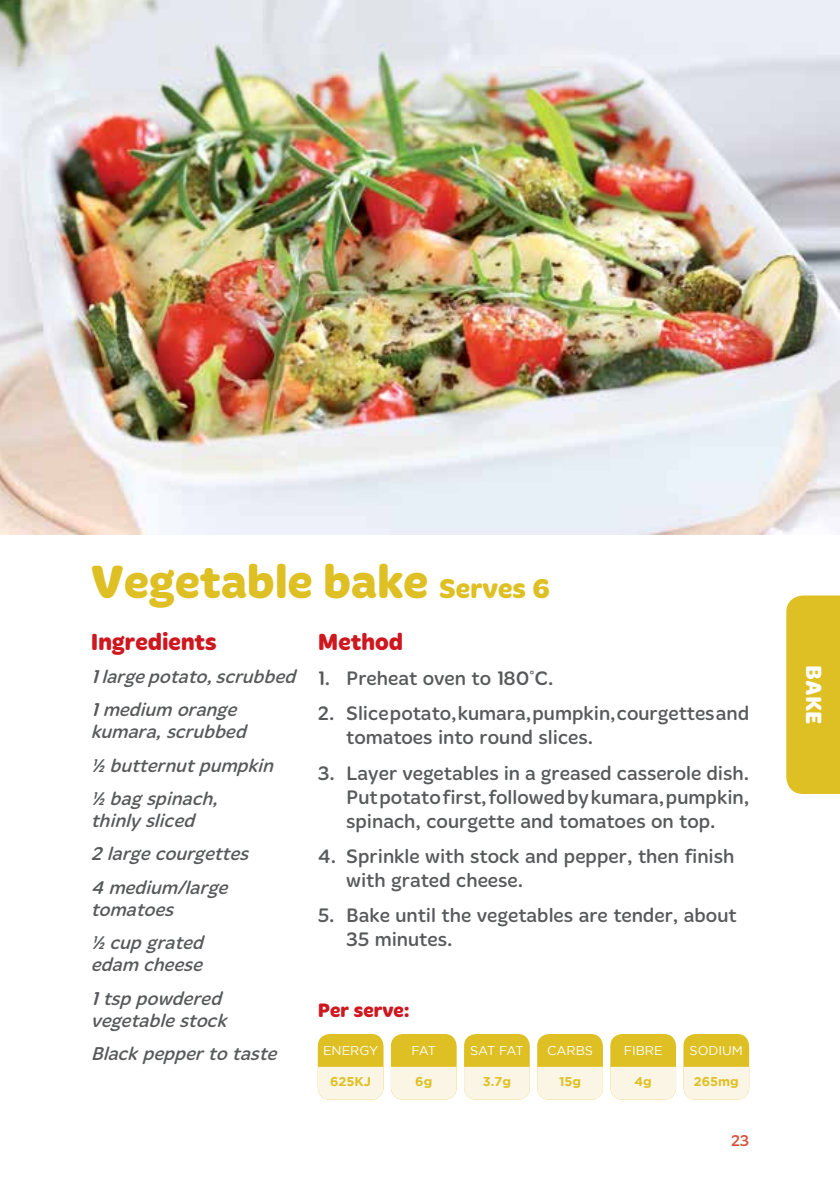
<style>
.page{position:relative;width:840px;height:1191px;background:#fff}
.page>*{position:absolute;margin:0;border:0;box-sizing:border-box;transform-origin:0 0}
.t1{font:700 48px "Merge";color:#dec024}
.t2{font:700 24px "Merge";color:#ce171e}
.t3{font:700 22.6px "Merge";color:#fff}
.t4{font:20px/24px "Merge";color:#58595b}
.t5{font:700 20px "Merge";color:#ce171e}
.t6{font:italic 19px/33.4px "Merge";color:#58595b}
.t7{font:16px "Merge";color:#d65139}
.t8{font:12.8px "Gotham";color:#fff}
.t9{font:700 12.8px "Gotham";color:#dec024}
.s1{font-size:28px}
</style>
<div class="page">
<img style="left:0;top:0;width:839px;height:534px">
<div style="left:786px;top:595px;width:53px;height:199px;background:#dec024"></div>
<div style="left:390px;top:1034px;width:66px;height:65px;background:#dec024;border-radius:12px"></div>
<div style="left:464px;top:1034px;width:65px;height:65px;background:#dec024;border-radius:12px"></div>
<div style="left:317px;top:1034px;width:66px;height:65px;background:#dec024;border-radius:12px"></div>
<div style="left:390px;top:1066px;width:66px;height:33px;background:#faf5e5"></div>
<div style="left:464px;top:1066px;width:65px;height:33px;background:#faf5e5"></div>
<div style="left:317px;top:1066px;width:66px;height:33px;background:#faf5e5"></div>
<div style="left:537px;top:1034px;width:65px;height:65px;background:#dec024;border-radius:12px"></div>
<div style="left:537px;top:1066px;width:65px;height:33px;background:#faf5e5"></div>
<div style="left:610px;top:1034px;width:65px;height:65px;background:#dec024;border-radius:12px"></div>
<div style="left:610px;top:1066px;width:65px;height:33px;background:#faf5e5"></div>
<div style="left:683px;top:1034px;width:65px;height:65px;background:#dec024;border-radius:12px"></div>
<div style="left:683px;top:1066px;width:65px;height:33px;background:#faf5e5"></div>
<h1 class="t1" style="left:91px;top:553px;width:460px">Vegetable bake <span class="s1">Serves 6</span></h1>
<p class="t2" style="left:91px;top:627px;width:127px">Ingredients</p>
<p class="t6" style="left:91px;top:660px;width:212px">1largepotato,scrubbed<br>1medium orange</p>
<p class="t6" style="left:91px;top:716px;width:190px">kumara,scrubbed<br>½ butternutpumpkin ½ bagspinach,</p>
<p class="t6" style="left:91px;top:804px;width:165px">thinlysliced<br>2largecourgettes<br>4 medium/large</p>
<p class="t6" style="left:91px;top:893px;width:120px">tomatoes<br>½ cupgrated</p>
<p class="t6" style="left:91px;top:948px;width:138px">edam cheese<br>1tsppowdered</p>
<p class="t6" style="left:91px;top:1004px;width:193px">vegetablestock<br>Blackpeppertotaste</p>
<p class="t2" style="left:317px;top:627px;width:87px">Method</p>
<p class="t4" style="left:317px;top:667px;width:237px">1. Preheat oven to 180°C.</p>
<p class="t4" style="left:346px;top:702px;width:404px;text-indent:-28px">2. Slice potato, kumara, pumpkin, courgettes and tomatoes into round slices.</p>
<p class="t4" style="left:346px;top:761px;width:404px;text-align:justify;text-indent:-28px">3. Layer vegetables in a greased casserole dish.<br>Put potato first, followed by kumara, pumpkin, spinach, courgette and tomatoes on top.</p>
<p class="t4" style="left:346px;top:845px;width:389px;text-indent:-28px">4. Sprinkle with stock and pepper, then finish with grated cheese.</p>
<p class="t4" style="left:346px;top:904px;width:392px;text-indent:-28px">5. Bake until the vegetables are tender, about<br>35 minutes.</p>
<p class="t5" style="left:317px;top:998px;width:93px">Per serve:</p>
<p class="t8" style="left:323px;top:1043px;width:57px">ENERGY</p>
<p class="t9" style="left:330px;top:1074px;width:42px">625KJ</p>
<p class="t8" style="left:546px;top:1043px;width:48px">CARBS</p>
<p class="t9" style="left:558px;top:1074px;width:23px">15g</p>
<p class="t8" style="left:689px;top:1043px;width:55px">SODIUM</p>
<p class="t9" style="left:693px;top:1074px;width:47px">265mg</p>
<p class="t8" style="left:470px;top:1043px;width:55px">SAT FAT</p>
<p class="t9" style="left:482px;top:1074px;width:30px">3.7g</p>
<p class="t8" style="left:411px;top:1043px;width:26px">FAT</p>
<p class="t9" style="left:415px;top:1074px;width:19px">6g</p>
<p class="t8" style="left:623px;top:1043px;width:41px">FIBRE</p>
<p class="t9" style="left:634px;top:1074px;width:19px">4g</p>
<p class="t7" style="left:730px;top:1131px;width:20px">23</p>
<p class="t3" style="left:826px;top:665px;width:60px;rotate:90deg">BAKE</p>
</div>
